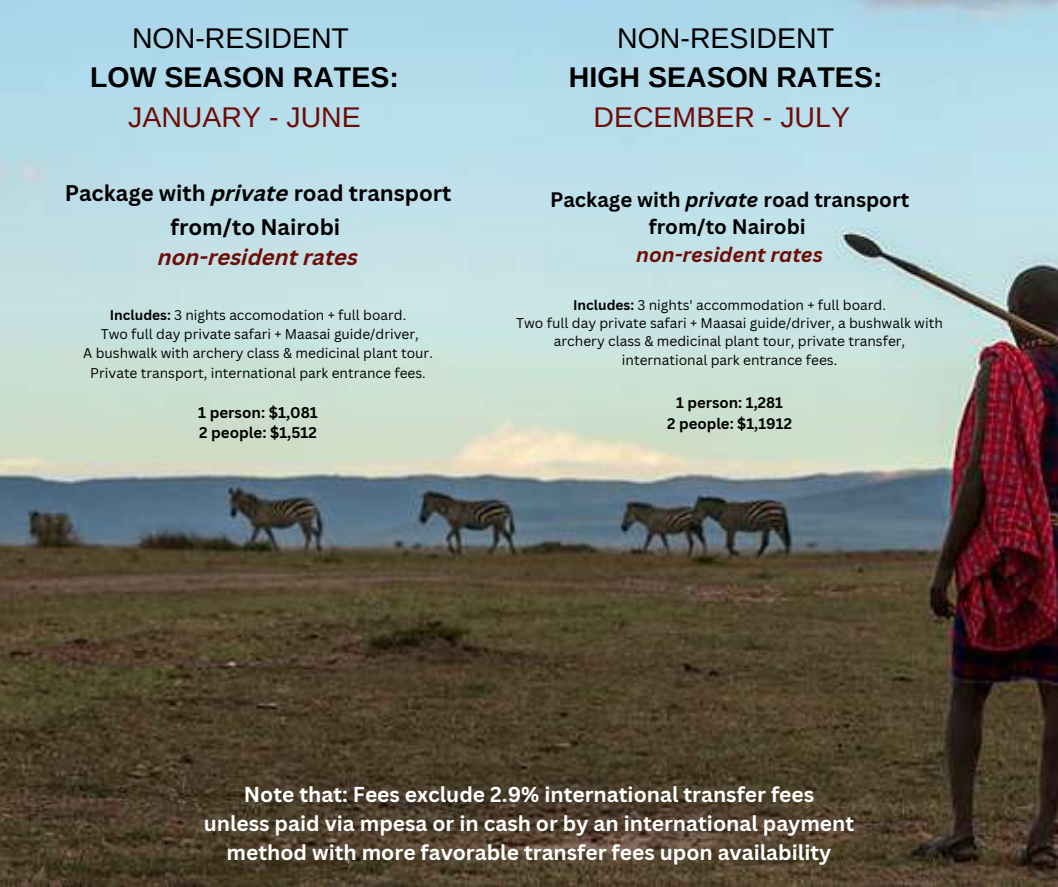
<style>
.page{position:relative;width:1058px;height:887px;background:#fff}
.page>*{position:absolute;margin:0;border:0;box-sizing:border-box;transform-origin:0 0}
.t1{font:700 28.5px "Arimo";color:#000}
.t2{font:28.5px "Arimo";color:#6d0c09}
.t3{font:28.5px "Arimo";color:#000}
.t4{font:700 22.05px/33.8px "Canva Sans";color:#000;text-align:center}
.t5{font:italic 700 22.05px "Canva Sans";color:#6d0c09}
.t6{font:700 21px/29.2px "Canva Sans";color:#fff;text-align:center}
.t7{font:700 20.4px/27.5px "Canva Sans";color:#000;text-align:center}
.t8{font:italic 700 20.4px "Canva Sans";color:#6d0c09}
.t9{font:700 15.15px/20.2px "Canva Sans";color:#000}
.t10{font:700 14.85px/20.5px "Canva Sans";color:#000;text-align:center}
.t11{font:13.65px/19.2px "Canva Sans";color:#000;text-align:center}
.s1{font-style:italic}
.s2{font-weight:700}
</style>
<div class="page">
<img style="left:0;top:0;width:1058px;height:886px">
<h1 class="t3" style="left:132px;top:22px;width:218px">NON-RESIDENT</h1>
<h1 class="t1" style="left:90px;top:61px;width:310px">LOW SEASON RATES:</h1>
<h1 class="t2" style="left:128px;top:101px;width:234px">JANUARY - JUNE</h1>
<h2 class="t4" style="left:65px;top:175px;width:388px">Package with <span class="s1">private</span> road transport from/to Nairobi</h2>
<h2 class="t5" style="left:158px;top:248px;width:202px">non-resident rates</h2>
<p class="t11" style="left:83px;top:305px;width:351px"><span class="s2">Includes:</span> 3 nights accomodation + full board.<br>Two full day private safari + Maasai guide/driver,<br>A bushwalk with archery class &amp; medicinal plant tour.<br>Private transport, international park entrance fees.</p>
<p class="t9" style="left:198px;top:402px;width:121px">1 person: $1,081<br>2 people: $1,512</p>
<h1 class="t3" style="left:617px;top:22px;width:218px">NON-RESIDENT</h1>
<h1 class="t1" style="left:569px;top:61px;width:315px">HIGH SEASON RATES:</h1>
<h1 class="t2" style="left:593px;top:101px;width:258px">DECEMBER - JULY</h1>
<h3 class="t7" style="left:550px;top:185px;width:361px">Package with <span class="s1">private</span> road transport from/to Nairobi</h3>
<h3 class="t8" style="left:636px;top:240px;width:188px">non-resident rates</h3>
<p class="t11" style="left:516px;top:295px;width:428px;line-height:18.3px"><span class="s2">Includes:</span> 3 nights' accommodation + full board.<br>Two full day private safari + Maasai guide/driver, a bushwalk with archery class &amp; medicinal plant tour, private transfer, international park entrance fees.</p>
<p class="t10" style="left:667px;top:392px;width:126px">1 person: 1,281<br>2 people: $1,1912</p>
<h3 class="t6" style="left:204px;top:779px;width:652px">Note that: Fees exclude 2.9% international transfer fees<br>unless paid via mpesa or in cash or by an international payment method with more favorable transfer fees upon availability</h3>
</div>
